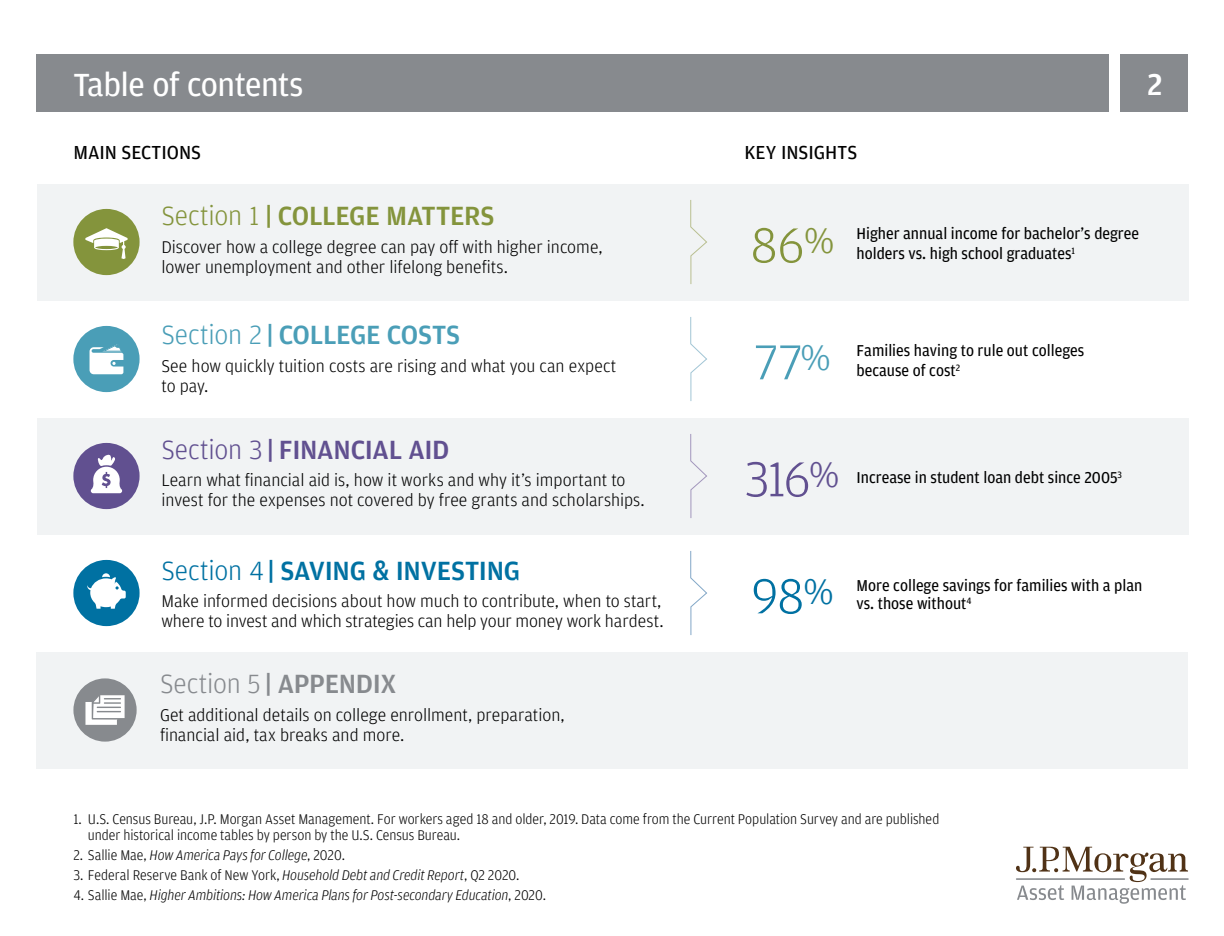
<style>
.page{position:relative;width:1224px;height:936px;background:#fff}
.page>*{position:absolute;margin:0;border:0;box-sizing:border-box;transform-origin:0 0}
.t1{font:300 52px "Amplitude";color:#615090}
.t2{font:300 52px "Amplitude";color:#84943c}
.t3{font:300 52px "Amplitude";color:#0071a2}
.t4{font:300 52px "Amplitude";color:#4a9eb7}
.t5{font:34px "Amplitude";letter-spacing:-.015em;color:#fff}
.t6{font:500 32px "Amplitude";color:#fff}
.t7{font:500 28px "Amplitude";letter-spacing:-.01em;color:#0071a2}
.t8{font:500 28px "Amplitude";letter-spacing:-.01em;color:#84943c}
.t9{font:500 28px "Amplitude";letter-spacing:-.01em;color:#4a9eb7}
.t10{font:500 28px "Amplitude";letter-spacing:-.01em;color:#615090}
.t11{font:500 28px "Amplitude";letter-spacing:-.01em;color:#878a8e}
.t12{font:20px "Amplitude";color:#000}
.t13{font:300 18px/20px "Amplitude";color:#000}
.t14{font:16.8px/20px "Amplitude";color:#000;scale:.95 1}
.t15{font:300 14.8px/16.4px "Amplitude";color:#000;scale:.95 1}
.t16{font:italic 300 14.8px "Amplitude";letter-spacing:-.005em;color:#000;scale:.95 1}
.s1{font-weight:300}
.s2{font-style:normal}
.s3{font-style:italic}
</style>
<div class="page">
<div style="left:36px;top:54px;width:1073px;height:58px;background:#878a8e"></div>
<div style="left:1120px;top:54px;width:68px;height:58px;background:#878a8e"></div>
<div style="left:37px;top:184px;width:1152px;height:117px;background:#f1f3f4"></div>
<svg style="left:690px;top:200px;width:17px;height:84px"></svg>
<div style="left:76px;top:211px;width:61px;height:62px;background:#84943c;border-radius:50%"></div>
<div style="left:73px;top:209px;width:67px;height:66px;border:5px solid #84943c;border-radius:50%"></div>
<svg style="left:85px;top:228px;width:43px;height:31px"></svg>
<svg style="left:690px;top:551px;width:17px;height:84px"></svg>
<div style="left:76px;top:562px;width:61px;height:62px;background:#0071a2;border-radius:50%"></div>
<div style="left:73px;top:560px;width:67px;height:66px;border:5px solid #0071a2;border-radius:50%"></div>
<svg style="left:87px;top:573px;width:39px;height:36px"></svg>
<svg style="left:690px;top:317px;width:17px;height:84px"></svg>
<div style="left:76px;top:328px;width:61px;height:62px;background:#4a9eb7;border-radius:50%"></div>
<div style="left:73px;top:326px;width:67px;height:66px;border:5px solid #4a9eb7;border-radius:50%"></div>
<svg style="left:90px;top:344px;width:33px;height:30px"></svg>
<div style="left:37px;top:418px;width:1152px;height:117px;background:#f1f3f4"></div>
<svg style="left:690px;top:434px;width:17px;height:84px"></svg>
<div style="left:76px;top:445px;width:61px;height:62px;background:#615090;border-radius:50%"></div>
<div style="left:73px;top:443px;width:67px;height:66px;border:5px solid #615090;border-radius:50%"></div>
<svg style="left:91px;top:454px;width:31px;height:39px"></svg>
<hr style="left:1150px;top:878px;width:39px;height:2px;background:#878a8e">
<svg style="left:1016px;top:847px;width:172px;height:57px"></svg>
<div style="left:36px;top:652px;width:1152px;height:117px;background:#f1f3f4"></div>
<div style="left:74px;top:679px;width:62px;height:62px;background:#878a8e;border-radius:50%"></div>
<div style="left:73px;top:678px;width:64px;height:64px;border:2px solid #878a8e;border-radius:50%"></div>
<svg style="left:85px;top:695px;width:40px;height:30px"></svg>
<h2 class="t5" style="left:73px;top:63px;width:231px">Table of contents</h2>
<h3 class="t6" style="left:1147px;top:64px;width:17px">2</h3>
<p class="t12" style="left:73px;top:140px;width:129px">MAIN SECTIONS</p>
<p class="t12" style="left:744px;top:140px;width:114px">KEY INSIGHTS</p>
<h3 class="t8" style="left:161px;top:198px;width:335px"><span class="s1">Section 1</span> | COLLEGE MATTERS</h3>
<p class="t13" style="left:161px;top:236px;width:443px">Discover how a college degree can pay off with higher income, lower unemployment and other lifelong benefits.</p>
<h3 class="t9" style="left:161px;top:317px;width:300px"><span class="s1">Section 2</span> | COLLEGE COSTS</h3>
<p class="t13" style="left:161px;top:355px;width:457px">See how quickly tuition costs are rising and what you can expect to pay.</p>
<h3 class="t10" style="left:161px;top:432px;width:289px"><span class="s1">Section 3</span> | FINANCIAL AID</h3>
<p class="t13" style="left:161px;top:470px;width:485px">Learn what financial aid is, how it works and why it’s important to invest for the expenses not covered by free grants and scholarships.</p>
<h1 class="t2" style="left:750px;top:212px;width:85px">86<sup>%</sup></h1>
<p class="t14" style="left:856px;top:223px;width:299px">Higher annual income for bachelor’s degree holders vs. high school graduates<sup>1</sup></p>
<h1 class="t4" style="left:754px;top:329px;width:78px">77<sup>%</sup></h1>
<p class="t14" style="left:856px;top:340px;width:241px">Families having to rule out colleges because of cost<sup>2</sup></p>
<h1 class="t1" style="left:744px;top:446px;width:97px">316<sup>%</sup></h1>
<p class="t14" style="left:856px;top:467px;width:281px">Increase in student loan debt since 2005<sup>3</sup></p>
<h3 class="t7" style="left:161px;top:553px;width:360px"><span class="s1">Section 4</span> | SAVING &amp; INVESTING</h3>
<p class="t13" style="left:161px;top:591px;width:504px">Make informed decisions about how much to contribute, when to start, where to invest and which strategies can help your money work hardest.</p>
<h3 class="t11" style="left:160px;top:666px;width:238px"><span class="s1">Section 5</span> | APPENDIX</h3>
<p class="t13" style="left:160px;top:704px;width:406px">Get additional details on college enrollment, preparation, financial aid, tax breaks and more.</p>
<h1 class="t3" style="left:751px;top:563px;width:84px">98<sup>%</sup></h1>
<p class="t14" style="left:856px;top:576px;width:302px;line-height:18px">More college savings for families with a plan vs. those without<sup>4</sup></p>
<p class="t15" style="left:88px;top:810px;width:898px;text-indent:-14px">1. U.S. Census Bureau, J.P. Morgan Asset Management. For workers aged 18 and older, 2019. Data come from the Current Population Survey and are published under historical income tables by person by the U.S. Census Bureau.</p>
<p class="t16" style="left:73px;top:848px;width:287px"><span class="s2">2. Sallie Mae,</span> How America Pays for College<span class="s2">, 2020.</span></p>
<p class="t15" style="left:73px;top:866px;width:471px">3. Federal Reserve Bank of New York, <span class="s3">Household Debt and Credit Report</span>, Q2 2020.</p>
<p class="t16" style="left:73px;top:888px;width:499px"><span class="s2">4. Sallie Mae,</span> Higher Ambitions: How America Plans for Post-secondary Education<span class="s2">, 2020.</span></p>
</div>
